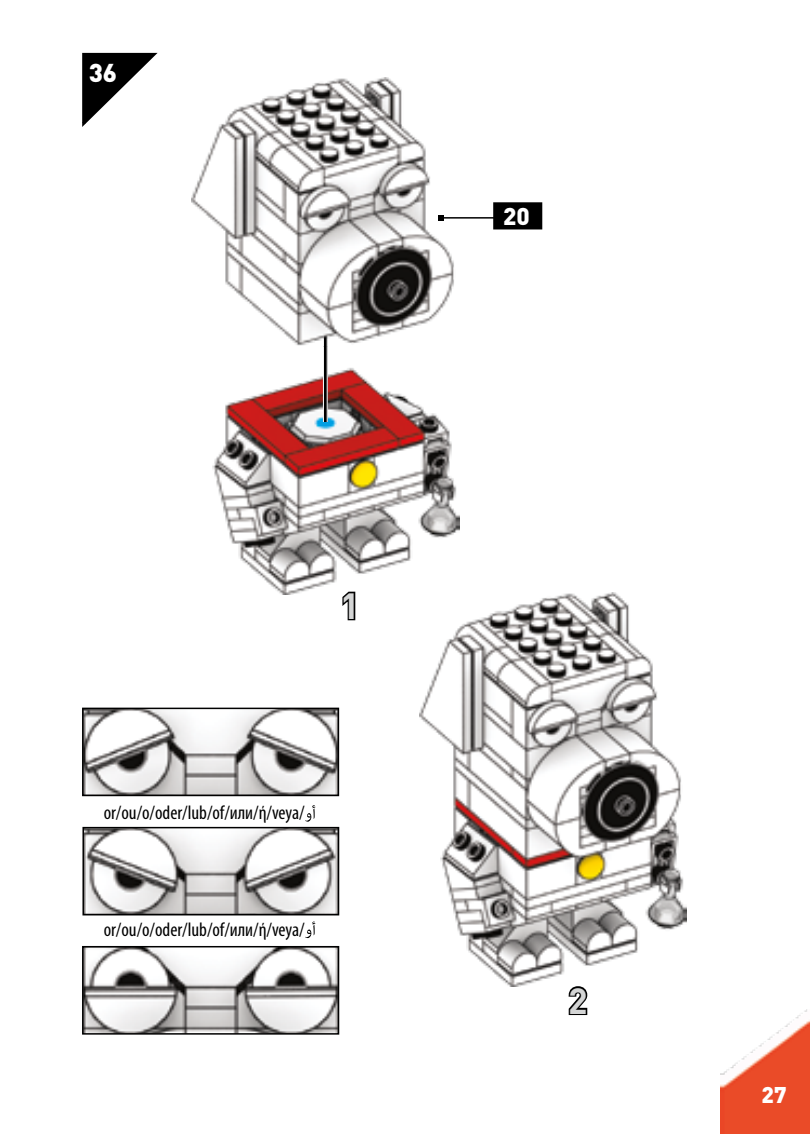
<style>
.page{position:relative;width:810px;height:1134px;background:#fff}
.page>*{position:absolute;margin:0;border:0;box-sizing:border-box;transform-origin:0 0}
.t1{font:700 36px "DIN Pro";color:#d4d5d5}
.t2{font:900 25.5px "DIN Pro";color:#fff}
.t3{font:900 24px "DIN Pro";color:#fff}
.t4{font:900 22.5px "DIN Pro";color:#fff}
.t5{font:condensed 19.5px "Myriad Pro";color:#000}
</style>
<div class="page">
<img style="left:720px;top:1010px;width:90px;height:124px">
<svg style="left:82px;top:52px;width:76px;height:75px"></svg>
<img style="left:419px;top:593px;width:267px;height:394px">
<svg style="left:342px;top:595px;width:14px;height:26px"></svg>
<img style="left:192px;top:77px;width:267px;height:518px">
<svg style="left:324px;top:347px;width:3px;height:75px"></svg>
<hr style="left:323px;top:347px;width:1px;height:75px;background:#fff">
<hr style="left:327px;top:347px;width:1px;height:75px;background:#fff">
<hr style="left:441px;top:217px;width:77px;height:2px;background:#000">
<svg style="left:438px;top:215px;width:6px;height:6px"></svg>
<div style="left:493px;top:202px;width:49px;height:27px;background:#000;border:3px solid #000"></div>
<img style="left:85px;top:830px;width:251px;height:82px">
<div style="left:82px;top:827px;width:257px;height:88px;border:2px solid #000"></div>
<img style="left:85px;top:711px;width:251px;height:82px">
<div style="left:82px;top:708px;width:257px;height:88px;border:2px solid #000"></div>
<img style="left:85px;top:949px;width:251px;height:83px">
<div style="left:82px;top:946px;width:257px;height:89px;border:2px solid #000"></div>
<svg style="left:566px;top:985px;width:23px;height:31px"></svg>
<svg style="left:305px;top:805px;width:10px;height:17px"></svg>
<svg style="left:305px;top:921px;width:10px;height:17px"></svg>
<h2 class="t2" style="left:88px;top:50px;width:31px">0036</h2>
<h1 class="t1" style="left:340px;top:576px;width:21px">1</h1>
<p class="t5" style="left:104px;top:802px;width:203px">or/ou/o/oder/lub/of/или/ή/veya/</p>
<p class="t5" style="left:104px;top:919px;width:203px">or/ou/o/oder/lub/of/или/ή/veya/</p>
<p class="t3" style="left:503px;top:195px;width:28px">20</p>
<h1 class="t1" style="left:568px;top:971px;width:21px">2</h1>
<p class="t4" style="left:762px;top:1075px;width:27px">27</p>
</div>
